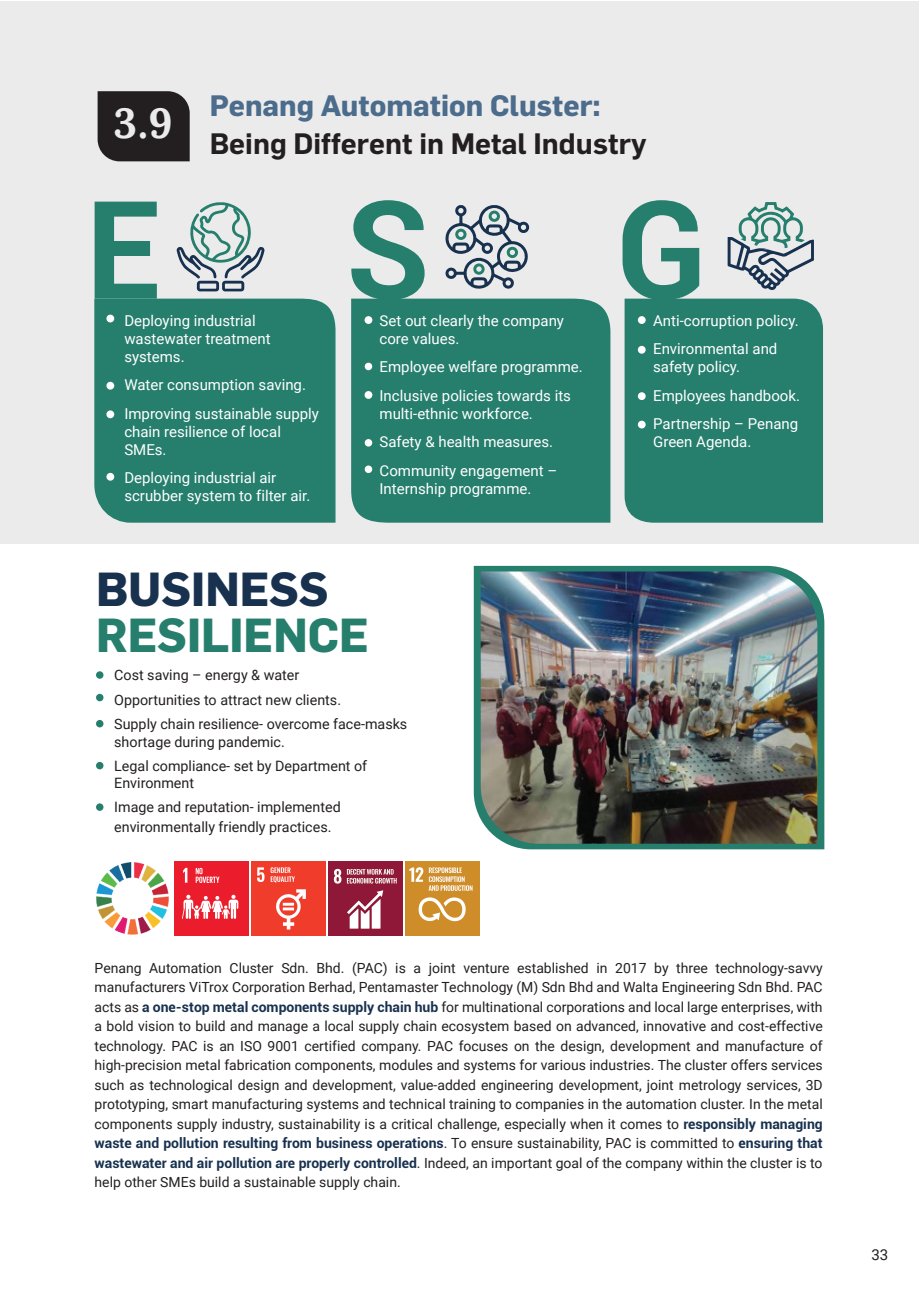
<style>
.page{position:relative;width:919px;height:1289px;background:#fff}
.page>*{position:absolute;margin:0;border:0;box-sizing:border-box;transform-origin:0 0}
.t1{font:700 136.35px "Roboto";color:#267e6d}
.t2{font:700 46.8px "Flama Trial";color:#267e6d}
.t3{font:700 46.8px "Flama Trial";color:#18314f}
.t4{font:700 42px "Lora";color:#ebebec}
.t5{font:600 28.95px "Flama Trial";color:#231f20}
.t6{font:700 28.95px "Flama Trial";color:#4c6c8c}
.t7{font:15px/28.5px "Roboto";color:#fff}
.t8{font:15px "Roboto";color:#231f20}
.t9{font:14.25px/24.3px "Roboto";color:#231f20}
.t10{font:13.95px/19.5px "Roboto";color:#231f20;text-align:justify}
.s1{font-weight:700;color:#18314f}
</style>
<div class="page">
<div style="left:0;top:1px;width:918px;height:542px;background:#ebebec"></div>
<div style="left:96px;top:671px;width:7px;height:7px;background:#267e6d;border-radius:50%"></div>
<div style="left:96px;top:693px;width:7px;height:8px;background:#267e6d;border-radius:50%"></div>
<div style="left:96px;top:720px;width:7px;height:7px;background:#267e6d;border-radius:50%"></div>
<div style="left:96px;top:803px;width:7px;height:7px;background:#267e6d;border-radius:50%"></div>
<div style="left:96px;top:762px;width:7px;height:7px;background:#267e6d;border-radius:50%"></div>
<div style="left:94px;top:298px;width:241px;height:224px;background:#267e6d"></div>
<div style="left:351px;top:298px;width:259px;height:224px;background:#267e6d"></div>
<div style="left:624px;top:298px;width:199px;height:224px;background:#267e6d"></div>
<div style="left:106px;top:314px;width:8px;height:8px;background:#fff;border-radius:50%"></div>
<div style="left:106px;top:382px;width:8px;height:7px;background:#fff;border-radius:50%"></div>
<div style="left:106px;top:473px;width:8px;height:7px;background:#fff;border-radius:50%"></div>
<div style="left:106px;top:410px;width:8px;height:8px;background:#fff;border-radius:50%"></div>
<div style="left:364px;top:316px;width:8px;height:8px;background:#fff;border-radius:50%"></div>
<div style="left:364px;top:391px;width:8px;height:8px;background:#fff;border-radius:50%"></div>
<div style="left:364px;top:363px;width:8px;height:7px;background:#fff;border-radius:50%"></div>
<div style="left:364px;top:439px;width:8px;height:7px;background:#fff;border-radius:50%"></div>
<div style="left:364px;top:465px;width:8px;height:8px;background:#fff;border-radius:50%"></div>
<div style="left:637px;top:316px;width:8px;height:8px;background:#fff;border-radius:50%"></div>
<div style="left:637px;top:346px;width:8px;height:8px;background:#fff;border-radius:50%"></div>
<div style="left:637px;top:392px;width:8px;height:8px;background:#fff;border-radius:50%"></div>
<svg style="left:637px;top:420px;width:8px;height:8px"></svg>
<svg style="left:445px;top:205px;width:84px;height:84px"></svg>
<svg style="left:727px;top:202px;width:86px;height:88px"></svg>
<svg style="left:176px;top:202px;width:89px;height:89px"></svg>
<div style="left:98px;top:91px;width:92px;height:70px;background:#231f20"></div>
<img style="left:174px;top:861px;width:74px;height:74px">
<img style="left:96px;top:862px;width:73px;height:72px">
<img style="left:405px;top:861px;width:74px;height:74px">
<img style="left:252px;top:861px;width:73px;height:74px">
<img style="left:328px;top:861px;width:74px;height:74px">
<svg style="left:473px;top:566px;width:351px;height:283px;background:#468e7f"></svg>
<img style="left:480px;top:571px;width:337px;height:272px">
<h3 class="t4" style="left:114px;top:89px;width:61px">3.9</h3>
<h3 class="t6" style="left:210px;top:95px;width:392px">Penang Automation Cluster:</h3>
<h3 class="t5" style="left:210px;top:133px;width:438px">Being Different in Metal Industry</h3>
<h1 class="t1" style="left:86px;top:154px;width:77px">E</h1>
<h1 class="t1" style="left:345px;top:154px;width:86px">S</h1>
<h1 class="t1" style="left:616px;top:154px;width:92px">G</h1>
<p class="t7" style="left:124px;top:311px;width:148px;line-height:18px">Deploying industrial wastewater treatment systems.</p>
<p class="t7" style="left:124px;top:370px;width:196px">Water consumption saving.<br>Improving sustainable supply</p>
<p class="t7" style="left:124px;top:422px;width:158px;line-height:18px">chain resilience of local<br>SMEs.</p>
<p class="t7" style="left:124px;top:468px;width:187px;line-height:18px">Deploying industrial air scrubber system to filter air.</p>
<p class="t7" style="left:379px;top:311px;width:186px;line-height:18px">Set out clearly the company core values.</p>
<p class="t7" style="left:379px;top:352px;width:205px">Employee welfare programme.<br>Inclusive policies towards its</p>
<p class="t7" style="left:379px;top:398px;width:179px">multi-ethnic workforce.<br>Safety &amp; health measures.<br>Community engagement –</p>
<p class="t7" style="left:379px;top:473px;width:153px">Internship programme.</p>
<h2 class="t3" style="left:96px;top:572px;width:234px">BUSINESS</h2>
<h2 class="t2" style="left:96px;top:617px;width:274px">RESILIENCE</h2>
<p class="t9" style="left:114px;top:662px;width:294px">Cost saving – energy &amp; water<br>Opportunities to attract new clients.<br>Supply chain resilience- overcome face-masks</p>
<p class="t9" style="left:114px;top:729px;width:254px">shortage during pandemic.<br>Legal compliance- set by Department of</p>
<p class="t9" style="left:114px;top:770px;width:228px">Environment<br>Image and reputation- implemented</p>
<p class="t9" style="left:114px;top:814px;width:219px">environmentally friendly practices.</p>
<p class="t7" style="left:653px;top:305px;width:147px">Anti-corruption policy.<br>Environmental and</p>
<p class="t7" style="left:653px;top:352px;width:148px">safety policy.<br>Employees handbook.<br>Partnership – Penang</p>
<p class="t7" style="left:653px;top:427px;width:100px">Green Agenda.</p>
<p class="t10" style="left:95px;top:957px;width:729px">Penang Automation Cluster Sdn. Bhd. (PAC) is a joint venture established in 2017 by three technology-savvy manufacturers ViTrox Corporation Berhad, Pentamaster Technology (M) Sdn Bhd and Walta Engineering Sdn Bhd. PAC acts as <span class="s1">a one-stop metal components supply chain hub</span> for multinational corporations and local large enterprises, with a bold vision to build and manage a local supply chain ecosystem based on advanced, innovative and cost-effective technology. PAC is an ISO 9001 certified company. PAC focuses on the design, development and manufacture of high-precision metal fabrication components, modules and systems for various industries. The cluster offers services such as technological design and development, value-added engineering development, joint metrology services, 3D prototyping, smart manufacturing systems and technical training to companies in the automation cluster. In the metal components supply industry, sustainability is a critical challenge, especially when it comes to <span class="s1">responsibly managing waste and pollution resulting from business operations</span>. To ensure sustainability, PAC is committed to <span class="s1">ensuring that wastewater and air pollution are properly controlled</span>. Indeed, an important goal of the company within the cluster is to help other SMEs build a sustainable supply chain.</p>
<p class="t8" style="left:871px;top:1243px;width:18px">33</p>
</div>
